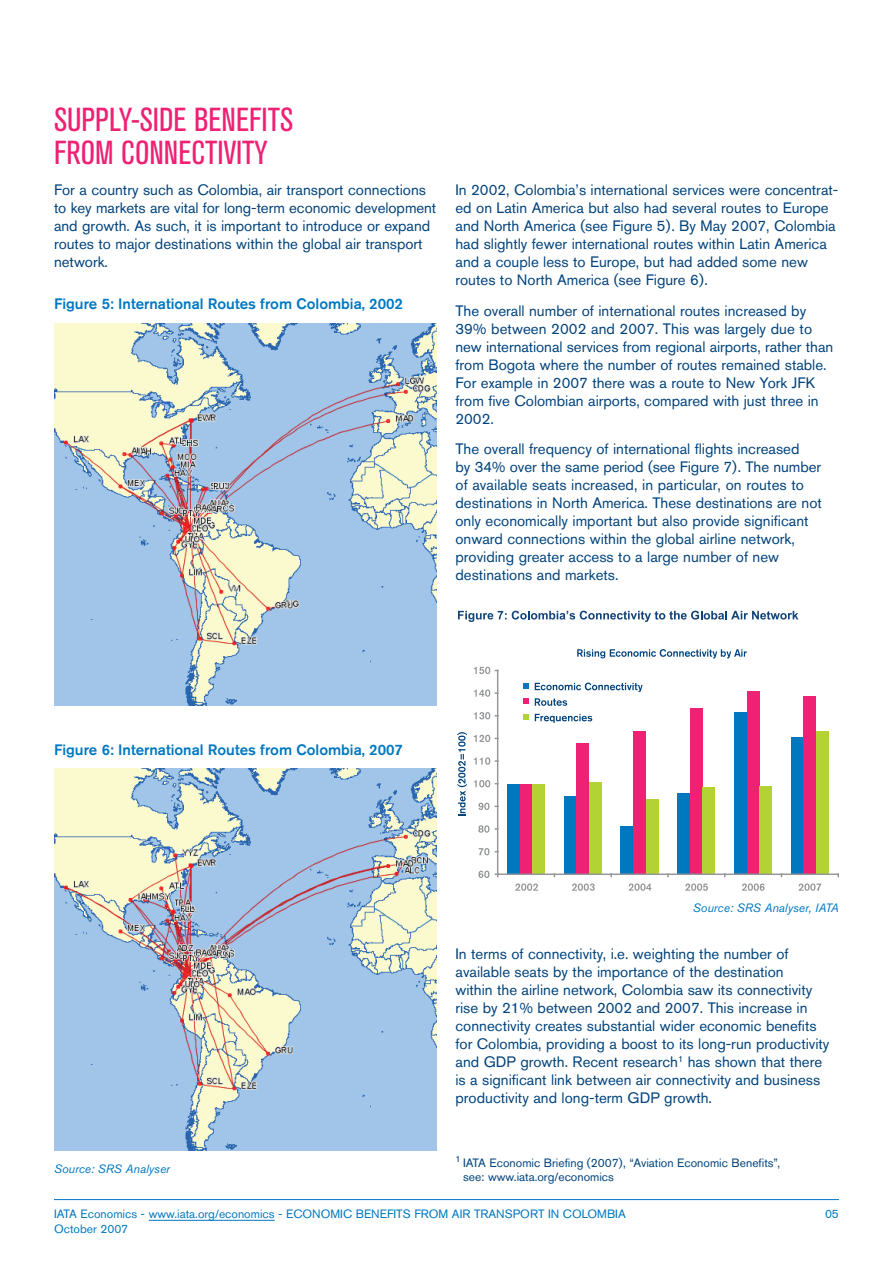
<style>
.page{position:relative;width:893px;height:1263px;background:#fff}
.page>*{position:absolute;margin:0;border:0;box-sizing:border-box;transform-origin:0 0}
.Title2{font:condensed 33px/33px "Akzidenz Grotesk BQ";color:#ee2174}
.maintxt{font:15px/18px "Akzidenz Grotesk BQ";color:#00427b}
.bold{font:500 15px "Akzidenz Grotesk BQ";color:#0078c0}
.maintxt-2{font:12px/14.4px "Akzidenz Grotesk BQ";color:#0078c0}
.maintxt-3{font:12px/14.4px "Akzidenz Grotesk BQ";color:#00427b}
.maintxt-4{font:italic 12px "Akzidenz Grotesk BQ";color:#0078c0}
</style>
<div class="page">
<hr style="left:54px;top:1199px;width:785px;height:1px;background:#0078c0">
<hr style="left:149px;top:1220px;width:126px;height:1px;background:#0078c0">
<img style="left:54px;top:323px;width:383px;height:383px">
<img style="left:54px;top:768px;width:383px;height:383px">
<svg style="left:458px;top:611px;width:340px;height:11px"></svg>
<div style="left:507px;top:784px;width:13px;height:90px;background:#0078c0"></div>
<div style="left:564px;top:796px;width:12px;height:78px;background:#0078c0"></div>
<div style="left:621px;top:826px;width:12px;height:48px;background:#0078c0"></div>
<div style="left:677px;top:793px;width:13px;height:81px;background:#0078c0"></div>
<div style="left:734px;top:712px;width:13px;height:162px;background:#0078c0"></div>
<div style="left:791px;top:737px;width:12px;height:137px;background:#0078c0"></div>
<div style="left:520px;top:784px;width:12px;height:90px;background:#ee2174"></div>
<div style="left:576px;top:743px;width:13px;height:131px;background:#ee2174"></div>
<div style="left:633px;top:731px;width:13px;height:143px;background:#ee2174"></div>
<div style="left:690px;top:708px;width:13px;height:166px;background:#ee2174"></div>
<div style="left:747px;top:691px;width:12px;height:183px;background:#ee2174"></div>
<div style="left:803px;top:697px;width:13px;height:177px;background:#ee2174"></div>
<div style="left:532px;top:784px;width:13px;height:90px;background:#b3d234"></div>
<div style="left:589px;top:783px;width:13px;height:91px;background:#b3d234"></div>
<div style="left:646px;top:799px;width:12px;height:75px;background:#b3d234"></div>
<div style="left:703px;top:787px;width:12px;height:87px;background:#b3d234"></div>
<div style="left:759px;top:786px;width:13px;height:88px;background:#b3d234"></div>
<div style="left:816px;top:731px;width:13px;height:143px;background:#b3d234"></div>
<hr style="left:497px;top:670px;width:1px;height:204px;background:#939598">
<hr style="left:498px;top:873px;width:340px;height:2px;background:#939598">
<svg style="left:478px;top:871px;width:11px;height:7px"></svg>
<svg style="left:479px;top:848px;width:10px;height:7px"></svg>
<svg style="left:478px;top:825px;width:11px;height:8px"></svg>
<svg style="left:479px;top:803px;width:10px;height:7px"></svg>
<svg style="left:474px;top:780px;width:23px;height:7px"></svg>
<svg style="left:474px;top:757px;width:23px;height:8px"></svg>
<svg style="left:474px;top:735px;width:23px;height:7px"></svg>
<svg style="left:474px;top:712px;width:23px;height:7px"></svg>
<svg style="left:474px;top:689px;width:23px;height:8px"></svg>
<svg style="left:474px;top:667px;width:24px;height:7px"></svg>
<svg style="left:515px;top:883px;width:23px;height:8px"></svg>
<svg style="left:572px;top:883px;width:23px;height:8px"></svg>
<svg style="left:629px;top:883px;width:22px;height:8px"></svg>
<svg style="left:685px;top:883px;width:23px;height:8px"></svg>
<svg style="left:742px;top:883px;width:23px;height:8px"></svg>
<svg style="left:799px;top:883px;width:22px;height:8px"></svg>
<svg style="left:457px;top:732px;width:10px;height:84px"></svg>
<svg style="left:523px;top:683px;width:6px;height:5px"></svg>
<svg style="left:535px;top:682px;width:108px;height:10px"></svg>
<svg style="left:523px;top:698px;width:6px;height:6px"></svg>
<svg style="left:535px;top:698px;width:32px;height:8px"></svg>
<svg style="left:523px;top:714px;width:6px;height:6px"></svg>
<svg style="left:535px;top:714px;width:57px;height:9px"></svg>
<svg style="left:577px;top:649px;width:170px;height:9px"></svg>
<p class="Title2" style="left:54px;top:104px;width:241px">SUPPLY-SIDE BENEFITS<br>FROM CONNECTIVITY</p>
<p class="maintxt" style="left:54px;top:180px;width:384px">For a country such as Colombia, air transport connections to key markets are vital for long-term economic development and growth. As such, it is important to introduce or expand routes to major destinations within the global air transport network.</p>
<p class="bold" style="left:54px;top:294px;width:350px">Figure 5: International Routes from Colombia, 2002</p>
<p class="maintxt" style="left:455px;top:180px;width:384px">In 2002, Colombia’s international services were concentrat&shy;ed on Latin America but also had several routes to Europe and North America (see Figure 5). By May 2007, Colombia had slightly fewer international routes within Latin America and a couple less to Europe, but had added some new routes to North America (see Figure 6).</p>
<p class="maintxt" style="left:455px;top:301px;width:379px">The overall number of international routes increased by 39% between 2002 and 2007. This was largely due to new international services from regional airports, rather than from Bogota where the number of routes remained stable.<br>For example in 2007 there was a route to New York JFK from five Colombian airports, compared with just three in 2002.</p>
<p class="maintxt" style="left:455px;top:440px;width:368px">The overall frequency of international flights increased<br>by 34% over the same period (see Figure 7). The number of available seats increased, in particular, on routes to destinations in North America. These destinations are not only economically important but also provide significant onward connections within the global airline network, providing greater access to a large number of new destinations and markets.</p>
<p class="bold" style="left:54px;top:741px;width:350px">Figure 6: International Routes from Colombia, 2007</p>
<p class="maintxt-4" style="left:54px;top:1161px;width:118px">Source: SRS Analyser</p>
<p class="maintxt-4" style="left:693px;top:900px;width:148px">Source: SRS Analyser, IATA</p>
<p class="maintxt" style="left:455px;top:944px;width:376px">In terms of connectivity, i.e. weighting the number of available seats by the importance of the destination<br>within the airline network, Colombia saw its connectivity rise by 21% between 2002 and 2007. This increase in connectivity creates substantial wider economic benefits for Colombia, providing a boost to its long-run productivity and GDP growth. Recent research<sup>1</sup> has shown that there is a significant link between air connectivity and business productivity and long-term GDP growth.</p>
<p class="maintxt-3" style="left:463px;top:1155px;width:319px;text-indent:-8px"><sup>1</sup> IATA Economic Briefing (2007), “Aviation Economic Benefits”, see: www.iata.org/economics</p>
<p class="maintxt-2" style="left:54px;top:1207px;width:573px">IATA Economics - www.iata.org/economics - ECONOMIC BENEFITS FROM AIR TRANSPORT IN COLOMBIA<br>October 2007</p>
<p class="maintxt-2" style="left:825px;top:1207px;width:15px">05</p>
</div>
